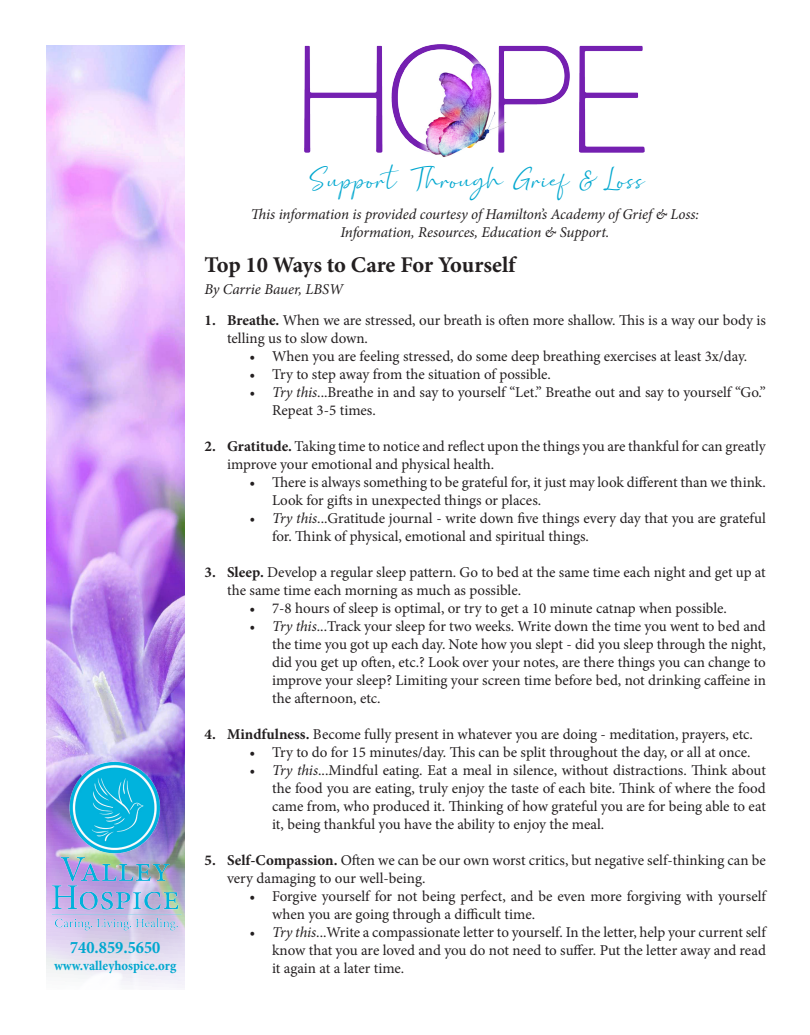
<style>
.page{position:relative;width:810px;height:1035px;background:#fff}
.page>*{position:absolute;margin:0;border:0;box-sizing:border-box;transform-origin:0 0}
.t1{font:27.5px "Marthin Slant";color:#00a7cf}
.t2{font:700 22.5px "Minion Pro";letter-spacing:-.01em;color:#231f20}
.t3{font:700 condensed 17.5px "Minion Pro";color:#00a7cf}
.t4{font:15px/18px "Minion Pro";color:#231f20}
.t5{font:italic 15px "Minion Pro";letter-spacing:-.01em;color:#231f20}
.t6{font:700 condensed 13.75px "Minion Pro";color:#00a7cf}
.s1{font-weight:700}
.s2{font-style:italic}
</style>
<div class="page">
<img style="left:304px;top:44px;width:341px;height:113px">
<img style="left:46px;top:45px;width:138px;height:943px">
<img style="left:69px;top:762px;width:94px;height:92px">
<img style="left:46px;top:856px;width:135px;height:79px">
<p class="t3" style="left:70px;top:936px;width:92px">740.859.5650</p>
<p class="t6" style="left:54px;top:956px;width:124px">www.valleyhospice.org</p>
<p class="t1" style="left:308px;top:160px;width:338px">Support Through Grief &amp; Loss</p>
<p class="t5" style="left:251px;top:204px;width:450px">This information is provided courtesy of Hamilton’s Academy of Grief &amp; Loss:</p>
<p class="t5" style="left:340px;top:222px;width:270px">Information, Resources, Education &amp; Support.</p>
<p class="t2" style="left:205px;top:249px;width:313px">Top 10 Ways to Care For Yourself</p>
<p class="t5" style="left:205px;top:279px;width:140px">By Carrie Bauer, LBSW</p>
<p class="t4" style="left:227px;top:312px;width:540px;text-indent:-22px"><span class="s1">1. Breathe.</span> When we are stressed, our breath is often more shallow. This is a way our body is telling us to slow down.</p>
<p class="t4" style="left:250px;top:348px;width:499px">• When you are feeling stressed, do some deep breathing exercises at least 3x/day.</p>
<p class="t4" style="left:250px;top:366px;width:303px">• Try to step away from the situation of possible.</p>
<p class="t4" style="left:272px;top:384px;width:495px;text-indent:-22px"><span class="s2">• Try this</span>...Breathe in and say to yourself “Let.” Breathe out and say to yourself “Go.”<br>Repeat 3-5 times.</p>
<p class="t4" style="left:227px;top:438px;width:540px;text-indent:-22px"><span class="s1">2. Gratitude.</span> Taking time to notice and reflect upon the things you are thankful for can greatly improve your emotional and physical health.</p>
<p class="t4" style="left:272px;top:474px;width:495px;text-indent:-22px">• There is always something to be grateful for, it just may look different than we think.<br>Look for gifts in unexpected things or places.</p>
<p class="t4" style="left:272px;top:510px;width:495px;text-indent:-22px"><span class="s2">• Try this</span>...Gratitude journal - write down five things every day that you are grateful for. Think of physical, emotional and spiritual things.</p>
<p class="t4" style="left:227px;top:564px;width:540px;text-indent:-22px"><span class="s1">3. Sleep.</span> Develop a regular sleep pattern. Go to bed at the same time each night and get up at the same time each morning as much as possible.</p>
<p class="t4" style="left:250px;top:600px;width:479px">• 7-8 hours of sleep is optimal, or try to get a 10 minute catnap when possible.</p>
<p class="t4" style="left:272px;top:618px;width:495px;text-align:justify;text-indent:-22px"><span class="s2">• Try this</span>...Track your sleep for two weeks. Write down the time you went to bed and the time you got up each day. Note how you slept - did you sleep through the night, did you get up often, etc.? Look over your notes, are there things you can change to improve your sleep? Limiting your screen time before bed, not drinking caffeine in the afternoon, etc.</p>
<p class="t4" style="left:205px;top:726px;width:550px"><span class="s1">4. Mindfulness.</span> Become fully present in whatever you are doing - meditation, prayers, etc.</p>
<p class="t4" style="left:250px;top:744px;width:503px">• Try to do for 15 minutes/day. This can be split throughout the day, or all at once.</p>
<p class="t4" style="left:272px;top:762px;width:495px;text-align:justify;text-indent:-22px"><span class="s2">• Try this</span>...Mindful eating. Eat a meal in silence, without distractions. Think about the food you are eating, truly enjoy the taste of each bite. Think of where the food came from, who produced it. Thinking of how grateful you are for being able to eat it, being thankful you have the ability to enjoy the meal.</p>
<p class="t4" style="left:227px;top:852px;width:540px;text-indent:-22px"><span class="s1">5. Self-Compassion.</span> Often we can be our own worst critics, but negative self-thinking can be very damaging to our well-being.</p>
<p class="t4" style="left:272px;top:888px;width:495px;text-indent:-22px">• Forgive yourself for not being perfect, and be even more forgiving with yourself when you are going through a difficult time.</p>
<p class="t4" style="left:272px;top:924px;width:495px;text-align:justify;text-indent:-22px"><span class="s2">• Try this</span>...Write a compassionate letter to yourself. In the letter, help your current self know that you are loved and you do not need to suffer. Put the letter away and read it again at a later time.</p>
</div>
